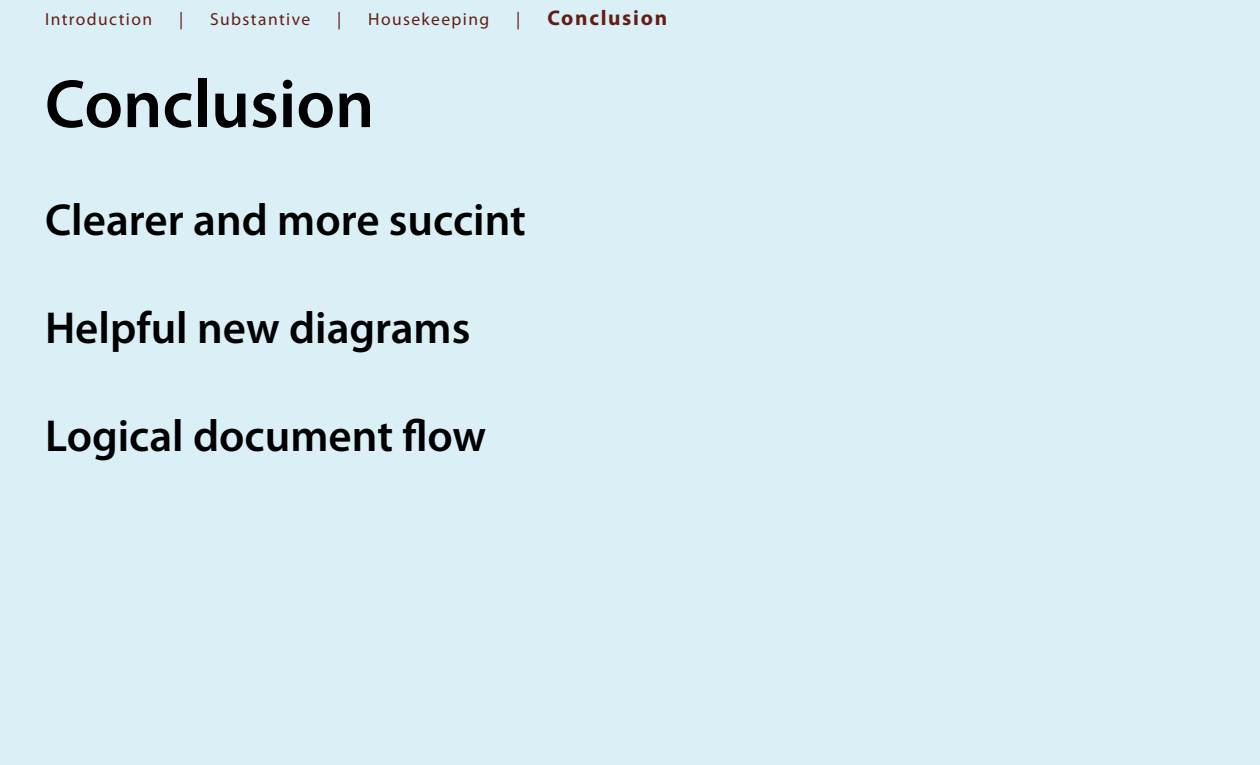
<style>
.page{position:relative;width:1260px;height:765px;background:#daf0f6}
.page>*{position:absolute;margin:0;border:0;box-sizing:border-box;transform-origin:0 0}
.t1{font:600 68.75px "Myriad Pro";color:#000}
.t2{font:600 45px "Myriad Pro";color:#000}
.t3{font:700 21.25px "Myriad Pro";letter-spacing:.08em;color:#631e14}
.t4{font:17.5px "Myriad Pro";letter-spacing:.08em;color:#631e14}
</style>
<div class="page">
<p class="t4" style="left:45px;top:8px;width:109px">Introduction</p>
<p class="t4" style="left:179px;top:8px;width:6px">|</p>
<p class="t4" style="left:210px;top:8px;width:101px">Substantive</p>
<p class="t4" style="left:337px;top:8px;width:6px">|</p>
<p class="t4" style="left:368px;top:8px;width:123px">Housekeeping</p>
<p class="t4" style="left:516px;top:8px;width:6px">|</p>
<p class="t3" style="left:547px;top:4px;width:121px">Conclusion</p>
<h1 class="t1" style="left:45px;top:60px;width:331px">Conclusion</h1>
<p class="t2" style="left:45px;top:191px;width:483px">Clearer and more succint</p>
<p class="t2" style="left:45px;top:299px;width:427px">Helpful new diagrams</p>
<p class="t2" style="left:45px;top:407px;width:443px">Logical document flow</p>
</div>
